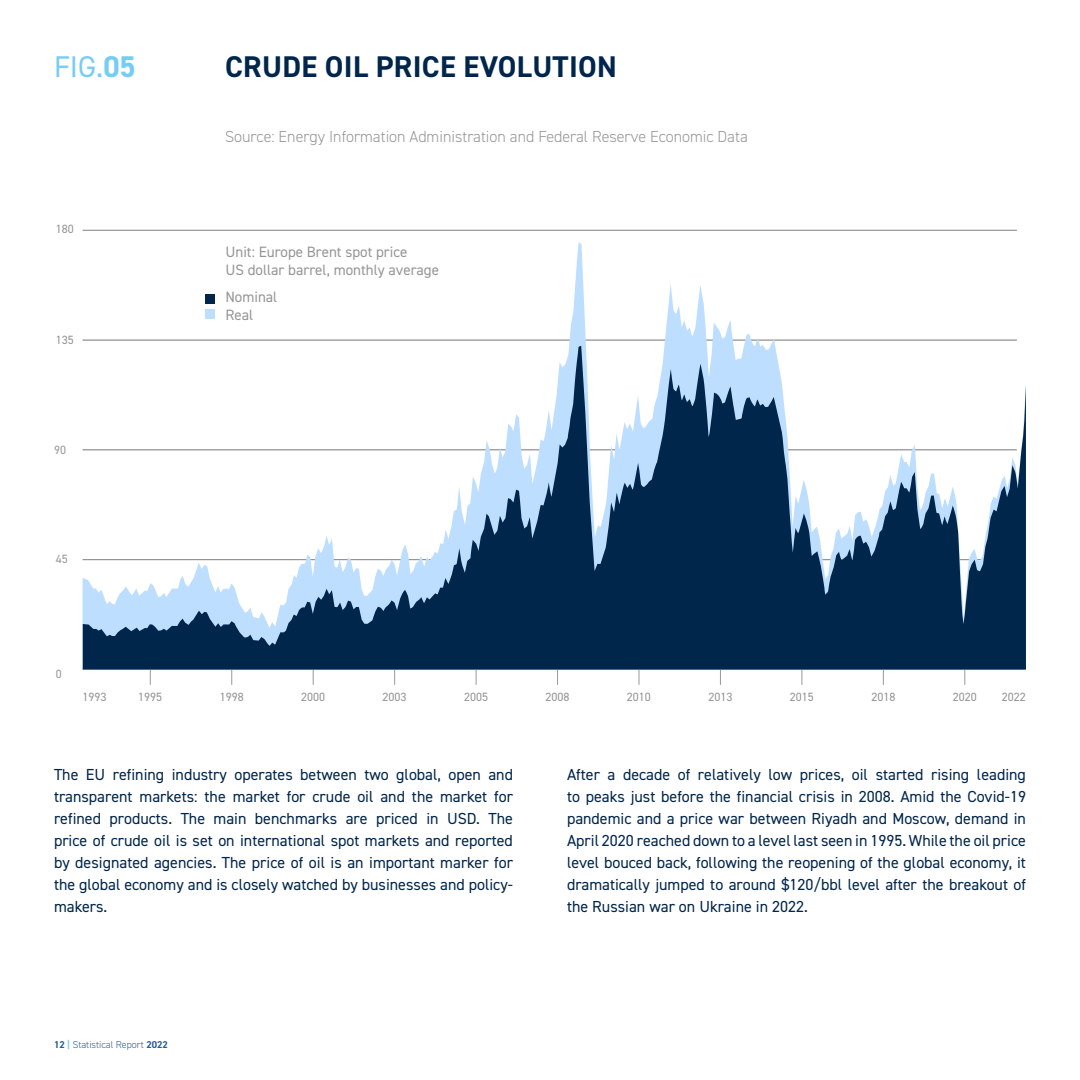
<style>
.page{position:relative;width:1080px;height:1080px;background:#fff}
.page>*{position:absolute;margin:0;border:0;box-sizing:border-box;transform-origin:0 0}
.t1{font:700 30px "DIN2014";letter-spacing:.01em;color:#00264c}
.t2{font:30px "DIN2014";color:#75ccf4}
.t3{font:16px/22px "DIN2014";color:#00264c;text-align:justify}
.t4{font:300 16px "DIN2014";color:#969696}
.t5{font:15px/18px "DIN2014";color:#969696}
.t6{font:12px "DIN2014";color:#969696}
.t7{font:12px "DIN2014";color:#999}
.t8{font:300 10px "DIN2014";color:#295e9e}
.s1{font-weight:700}
.s2{font-weight:700;color:#75ccf4}
</style>
<div class="page">
<hr style="left:83px;top:230px;width:934px;height:1px;background:#808080">
<hr style="left:83px;top:669px;width:943px;height:1px;background:#808080">
<svg style="left:150px;top:669px;width:1px;height:16px"></svg>
<svg style="left:232px;top:669px;width:1px;height:16px"></svg>
<svg style="left:313px;top:669px;width:1px;height:16px"></svg>
<svg style="left:394px;top:669px;width:1px;height:16px"></svg>
<svg style="left:476px;top:669px;width:1px;height:16px"></svg>
<svg style="left:557px;top:669px;width:1px;height:16px"></svg>
<svg style="left:639px;top:669px;width:1px;height:16px"></svg>
<svg style="left:720px;top:669px;width:1px;height:16px"></svg>
<svg style="left:802px;top:669px;width:1px;height:16px"></svg>
<svg style="left:883px;top:669px;width:1px;height:16px"></svg>
<svg style="left:965px;top:669px;width:1px;height:16px"></svg>
<svg style="left:83px;top:242px;width:934px;height:103px"></svg>
<svg style="left:83px;top:345px;width:943px;height:324px"></svg>
<p class="t2" style="left:54px;top:48px;width:83px">FIG.<span class="s1">05</span></p>
<p class="t1" style="left:225px;top:47px;width:393px">CRUDE OIL PRICE EVOLUTION</p>
<p class="t6" style="left:56px;top:221px;width:19px">180</p>
<p class="t6" style="left:56px;top:333px;width:19px">135</p>
<p class="t7" style="left:54px;top:442px;width:13px">90</p>
<p class="t7" style="left:56px;top:552px;width:13px">45</p>
<p class="t4" style="left:225px;top:127px;width:524px">Source: Energy Information Administration and Federal Reserve Economic Data</p>
<p class="t5" style="left:225px;top:243px;width:215px">Unit: Europe Brent spot price<br>US dollar barrel, monthly average</p>
<p class="t5" style="left:225px;top:288px;width:54px">Nominal<br>Real</p>
<p class="t7" style="left:56px;top:666px;width:7px">0</p>
<p class="t6" style="left:83px;top:689px;width:25px">1993</p>
<p class="t6" style="left:138px;top:689px;width:25px">1995</p>
<p class="t6" style="left:220px;top:689px;width:25px">1998</p>
<p class="t6" style="left:301px;top:689px;width:25px">2000</p>
<p class="t6" style="left:383px;top:689px;width:25px">2003</p>
<p class="t6" style="left:464px;top:689px;width:25px">2005</p>
<p class="t6" style="left:546px;top:689px;width:25px">2008</p>
<p class="t6" style="left:627px;top:689px;width:25px">2010</p>
<p class="t6" style="left:708px;top:689px;width:25px">2013</p>
<p class="t6" style="left:790px;top:689px;width:25px">2015</p>
<p class="t6" style="left:871px;top:689px;width:25px">2018</p>
<p class="t6" style="left:953px;top:689px;width:25px">2020</p>
<p class="t6" style="left:1002px;top:689px;width:25px">2022</p>
<p class="t3" style="left:54px;top:763px;width:461px">The EU refining industry operates between two global, open and transparent markets: the market for crude oil and the market for refined products. The main benchmarks are priced in USD. The price of crude oil is set on international spot markets and reported by designated agencies. The price of oil is an important marker for the global economy and is closely watched by businesses and policy&shy;makers.</p>
<p class="t8" style="left:54px;top:1038px;width:115px"><span class="s1">12</span> <span class="s2">|</span> Statistical Report <span class="s1">2022</span></p>
<p class="t3" style="left:567px;top:763px;width:461px">After a decade of relatively low prices, oil started rising leading to peaks just before the financial crisis in 2008. Amid the Covid-19 pandemic and a price war between Riyadh and Moscow, demand in April 2020 reached down to a level last seen in 1995. While the oil price level bouced back, following the reopening of the global economy, it dramatically jumped to around $120/bbl level after the breakout of the Russian war on Ukraine in 2022.</p>
</div>
